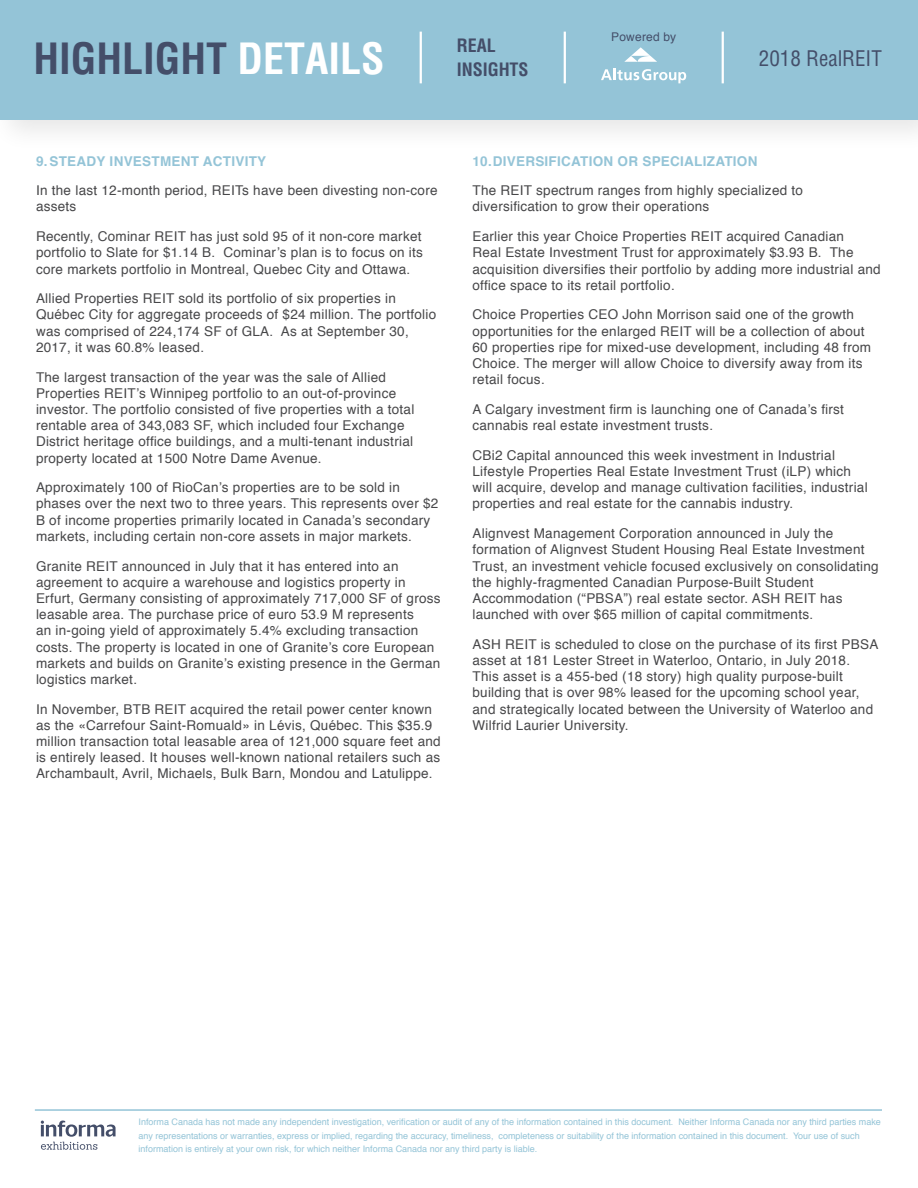
<style>
.page{position:relative;width:918px;height:1188px;background:#fff}
.page>*{position:absolute;margin:0;border:0;box-sizing:border-box;transform-origin:0 0}
.t1{font:700 condensed 42px "Helvetica";color:#444e69}
.t2{font:condensed 21px "Helvetica";color:#444e69}
.t3{font:700 condensed 18px/24px "Helvetica";letter-spacing:-.005em;color:#444e69}
.t4{font:13.5px/16.2px "Helvetica";letter-spacing:.02em;color:#474749}
.t5{font:700 13.5px "Helvetica";letter-spacing:.02em;color:#94c4d7}
.t6{font:12px "Helvetica";letter-spacing:.015em;color:#444e69}
.t7{font:9px/13.5px "Helvetica";color:#94c4d7}
.s1{color:#fff}
</style>
<div class="page">
<div style="left:0;top:0;width:918px;height:153px;background:#f8f8f8"></div>
<div style="left:0;top:0;width:918px;height:119px;background:#94c4d7"></div>
<hr style="left:420px;top:32px;width:2px;height:51px;background:#fff">
<hr style="left:564px;top:32px;width:2px;height:51px;background:#fff">
<svg style="left:601px;top:69px;width:85px;height:14px"></svg>
<svg style="left:624px;top:47px;width:33px;height:15px"></svg>
<hr style="left:722px;top:32px;width:2px;height:51px;background:#fff">
<hr style="left:35px;top:1109px;width:847px;height:2px;background:#94c4d7">
<svg style="left:41px;top:1121px;width:75px;height:29px"></svg>
<p class="t6" style="left:611px;top:27px;width:66px">Powered by</p>
<h1 class="t1" style="left:33px;top:33px;width:353px">HIGHLIGHT <span class="s1">DETAILS</span></h1>
<h3 class="t3" style="left:457px;top:34px;width:73px">REAL<br>INSIGHTS</h3>
<h2 class="t2" style="left:759px;top:45px;width:125px">2018 RealREIT</h2>
<p class="t5" style="left:36px;top:150px;width:232px">9.STEADY INVESTMENT ACTIVITY</p>
<p class="t4" style="left:36px;top:183px;width:403px">In the last 12-month period, REITs have been divesting non-core assets</p>
<p class="t4" style="left:36px;top:229px;width:388px;text-align:justify">Recently, Cominar REIT has just sold 95 of it non-core market portfolio to Slate for $1.14 B. Cominar’s plan is to focus on its core markets portfolio in Montreal, Quebec City and Ottawa.</p>
<p class="t4" style="left:36px;top:291px;width:402px">Allied Properties REIT sold its portfolio of six properties in Québec City for aggregate proceeds of $24 million. The portfolio was comprised of 224,174 SF of GLA. As at September 30, 2017, it was 60.8% leased.</p>
<p class="t4" style="left:36px;top:369px;width:380px">The largest transaction of the year was the sale of Allied Properties REIT’s Winnipeg portfolio to an out-of-province investor. The portfolio consisted of five properties with a total rentable area of 343,083 SF, which included four Exchange District heritage office buildings, and a multi-tenant industrial property located at 1500 Notre Dame Avenue.</p>
<p class="t4" style="left:36px;top:480px;width:404px">Approximately 100 of RioCan’s properties are to be sold in phases over the next two to three years. This represents over $2<br>B of income properties primarily located in Canada’s secondary markets, including certain non-core assets in major markets.</p>
<p class="t4" style="left:36px;top:558px;width:406px">Granite REIT announced in July that it has entered into an agreement to acquire a warehouse and logistics property in Erfurt, Germany consisting of approximately 717,000 SF of gross leasable area. The purchase price of euro 53.9 M represents<br>an in-going yield of approximately 5.4% excluding transaction costs. The property is located in one of Granite’s core European markets and builds on Granite’s existing presence in the German logistics market.</p>
<p class="t4" style="left:36px;top:701px;width:406px">In November, BTB REIT acquired the retail power center known as the «Carrefour Saint-Romuald» in Lévis, Québec. This $35.9 million transaction total leasable area of 121,000 square feet and is entirely leased. It houses well-known national retailers such as Archambault, Avril, Michaels, Bulk Barn, Mondou and Latulippe.</p>
<p class="t5" style="left:472px;top:150px;width:286px">10.DIVERSIFICATION OR SPECIALIZATION</p>
<p class="t4" style="left:472px;top:183px;width:332px">The REIT spectrum ranges from highly specialized to diversification to grow their operations</p>
<p class="t4" style="left:472px;top:229px;width:410px">Earlier this year Choice Properties REIT acquired Canadian<br>Real Estate Investment Trust for approximately $3.93 B. The acquisition diversifies their portfolio by adding more industrial and office space to its retail portfolio.</p>
<p class="t4" style="left:472px;top:307px;width:400px">Choice Properties CEO John Morrison said one of the growth opportunities for the enlarged REIT will be a collection of about 60 properties ripe for mixed-use development, including 48 from Choice. The merger will allow Choice to diversify away from its retail focus.</p>
<p class="t4" style="left:472px;top:401px;width:373px">A Calgary investment firm is launching one of Canada’s first cannabis real estate investment trusts.</p>
<p class="t4" style="left:472px;top:447px;width:397px">CBi2 Capital announced this week investment in Industrial Lifestyle Properties Real Estate Investment Trust (iLP) which will acquire, develop and manage cultivation facilities, industrial properties and real estate for the cannabis industry.</p>
<p class="t4" style="left:472px;top:526px;width:408px">Alignvest Management Corporation announced in July the formation of Alignvest Student Housing Real Estate Investment Trust, an investment vehicle focused exclusively on consolidating the highly-fragmented Canadian Purpose-Built Student Accommodation (“PBSA”) real estate sector. ASH REIT has launched with over $65 million of capital commitments.</p>
<p class="t4" style="left:472px;top:636px;width:407px">ASH REIT is scheduled to close on the purchase of its first PBSA asset at 181 Lester Street in Waterloo, Ontario, in July 2018.<br>This asset is a 455-bed (18 story) high quality purpose-built building that is over 98% leased for the upcoming school year, and strategically located between the University of Waterloo and Wilfrid Laurier University.</p>
<p class="t7" style="left:139px;top:1115px;width:744px">Informa Canada has not made any independent investigation, verification or audit of any of the information contained in this document. Neither Informa Canada nor any third parties make any representations or warranties, express or implied, regarding the accuracy, timeliness, completeness or suitability of the information contained in this document. Your use of such information is entirely at your own risk, for which neither Informa Canada nor any third party is liable.</p>
</div>
